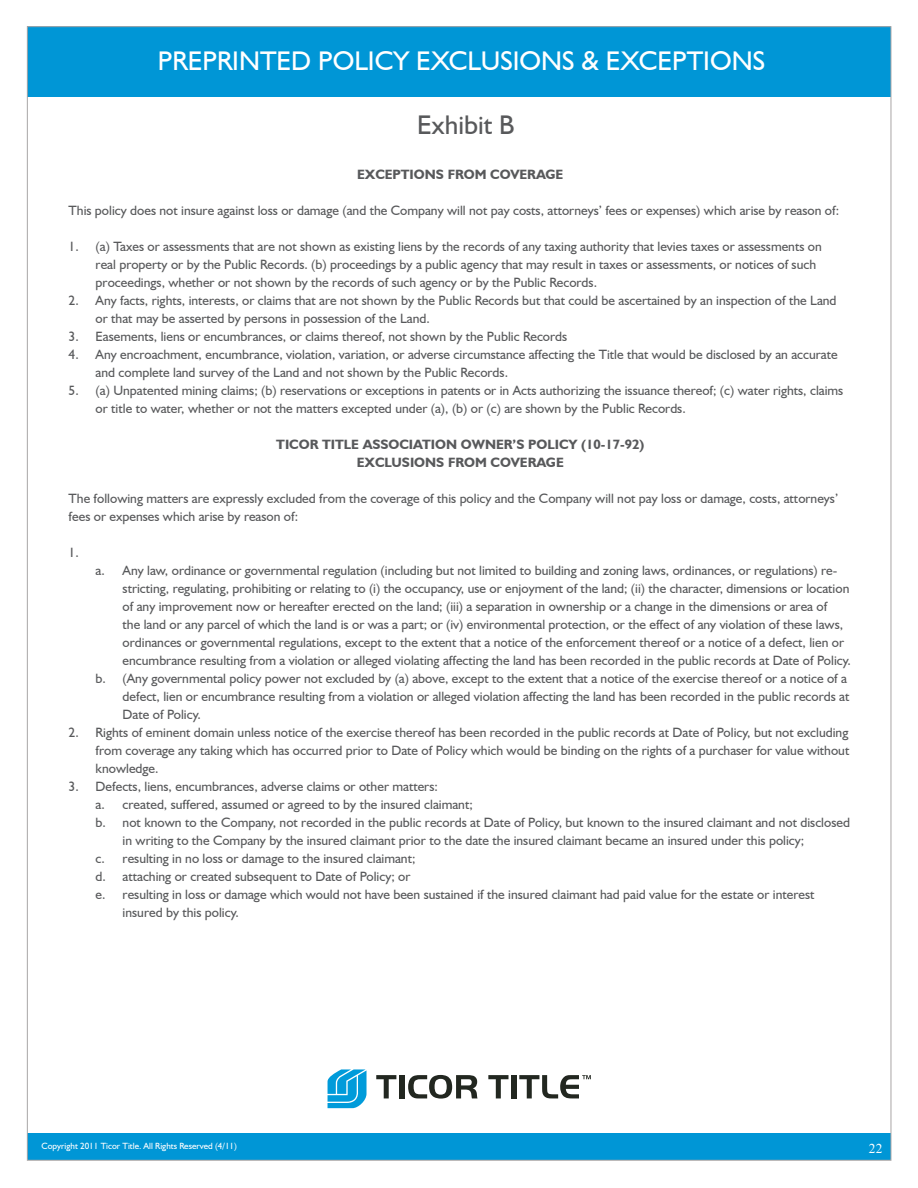
<style>
.page{position:relative;width:918px;height:1188px;background:#fff}
.page>*{position:absolute;margin:0;border:0;box-sizing:border-box;transform-origin:0 0}
.t1{font:27px "Humanist 521 BT";color:#fff}
.t2{font:27px "Humanist 521 BT";color:#58595b}
.t3{font:13.5px/18px "Humanist 521 BT";color:#58595b}
.t4{font:700 13.5px/18px "Humanist 521 BT";color:#58595b;text-align:center}
.t5{font:13.5px "Times New Roman";color:#fff}
.t6{font:9px "Humanist 521 BT";color:#fff}
</style>
<div class="page">
<div style="left:27px;top:27px;width:864px;height:70px;background:#0096d6"></div>
<div style="left:27px;top:1133px;width:864px;height:27px;background:#0096d6"></div>
<svg style="left:328px;top:1069px;width:39px;height:39px"></svg>
<svg style="left:376px;top:1075px;width:20px;height:23px"></svg>
<div style="left:399px;top:1075px;width:5px;height:23px;background:#222720"></div>
<svg style="left:408px;top:1075px;width:70px;height:24px"></svg>
<svg style="left:488px;top:1075px;width:21px;height:23px"></svg>
<div style="left:511px;top:1075px;width:5px;height:23px;background:#222720"></div>
<svg style="left:519px;top:1075px;width:72px;height:23px"></svg>
<h1 class="t1" style="left:158px;top:44px;width:31px">Preprinted</h1>
<h1 class="t1" style="left:318px;top:44px;width:31px">Policy</h1>
<h1 class="t1" style="left:416px;top:44px;width:100px">Exclusions</h1>
<h1 class="t1" style="left:581px;top:44px;width:74px">&amp; Exceptions</h1>
<h1 class="t2" style="left:417px;top:108px;width:99px">Exhibit B</h1>
<p class="t4" style="left:357px;top:165px;width:208px">EXCEPTIONS FROM COVERAGE</p>
<p class="t3" style="left:69px;top:201px;width:772px">This policy does not insure against loss or damage (and the Company will not pay costs, attorneys’ fees or expenses) which arise by reason of:</p>
<p class="t3" style="left:96px;top:237px;width:728px;text-indent:-27px">1. (a) Taxes or assessments that are not shown as existing liens by the records of any taxing authority that levies taxes or assessments on real property or by the Public Records. (b) proceedings by a public agency that may result in taxes or assessments, or notices of such proceedings, whether or not shown by the records of such agency or by the Public Records.</p>
<p class="t3" style="left:96px;top:291px;width:742px;text-indent:-27px">2. Any facts, rights, interests, or claims that are not shown by the Public Records but that could be ascertained by an inspection of the Land or that may be asserted by persons in possession of the Land.</p>
<p class="t3" style="left:69px;top:327px;width:500px">3. Easements, liens or encumbrances, or claims thereof, not shown by the Public Records</p>
<p class="t3" style="left:96px;top:345px;width:744px;text-indent:-27px">4. Any encroachment, encumbrance, violation, variation, or adverse circumstance affecting the Title that would be disclosed by an accurate and complete land survey of the Land and not shown by the Public Records.</p>
<p class="t3" style="left:96px;top:381px;width:749px;text-indent:-27px">5. (a) Unpatented mining claims; (b) reservations or exceptions in patents or in Acts authorizing the issuance thereof; (c) water rights, claims or title to water, whether or not the matters excepted under (a), (b) or (c) are shown by the Public Records.</p>
<p class="t4" style="left:276px;top:435px;width:370px">TICOR TITLE ASSOCIATION OWNER’S POLICY (10-17-92)<br>EXCLUSIONS FROM COVERAGE</p>
<p class="t3" style="left:69px;top:489px;width:771px">The following matters are expressly excluded from the coverage of this policy and the Company will not pay loss or damage, costs, attorneys’ fees or expenses which arise by reason of:</p>
<p class="t3" style="left:69px;top:543px;width:12px">1.</p>
<p class="t3" style="left:96px;top:561px;width:743px">a. Any law, ordinance or governmental regulation (including but not limited to building and zoning laws, ordinances, or regulations) re-</p>
<p class="t3" style="left:123px;top:579px;width:728px">stricting, regulating, prohibiting or relating to (i) the occupancy, use or enjoyment of the land; (ii) the character, dimensions or location</p>
<p class="t3" style="left:123px;top:597px;width:706px">of any improvement now or hereafter erected on the land; (iii) a separation in ownership or a change in the dimensions or area of</p>
<p class="t3" style="left:123px;top:615px;width:722px">the land or any parcel of which the land is or was a part; or (iv) environmental protection, or the effect of any violation of these laws,</p>
<p class="t3" style="left:123px;top:633px;width:723px">ordinances or governmental regulations, except to the extent that a notice of the enforcement thereof or a notice of a defect, lien or</p>
<p class="t3" style="left:123px;top:651px;width:730px">encumbrance resulting from a violation or alleged violating affecting the land has been recorded in the public records at Date of Policy.</p>
<p class="t3" style="left:96px;top:669px;width:753px">b. (Any governmental policy power not excluded by (a) above, except to the extent that a notice of the exercise thereof or a notice of a</p>
<p class="t3" style="left:123px;top:687px;width:728px">defect, lien or encumbrance resulting from a violation or alleged violation affecting the land has been recorded in the public records at</p>
<p class="t3" style="left:123px;top:705px;width:80px">Date of Policy.</p>
<p class="t3" style="left:96px;top:723px;width:755px;text-align:justify;text-indent:-27px">2. Rights of eminent domain unless notice of the exercise thereof has been recorded in the public records at Date of Policy, but not excluding from coverage any taking which has occurred prior to Date of Policy which would be binding on the rights of a purchaser for value without knowledge.</p>
<p class="t3" style="left:69px;top:777px;width:371px">3. Defects, liens, encumbrances, adverse claims or other matters:</p>
<p class="t3" style="left:96px;top:795px;width:379px">a. created, suffered, assumed or agreed to by the insured claimant;</p>
<p class="t3" style="left:96px;top:813px;width:756px">b. not known to the Company, not recorded in the public records at Date of Policy, but known to the insured claimant and not disclosed</p>
<p class="t3" style="left:123px;top:831px;width:683px">in writing to the Company by the insured claimant prior to the date the insured claimant became an insured under this policy;</p>
<p class="t3" style="left:96px;top:849px;width:321px">c. resulting in no loss or damage to the insured claimant;</p>
<p class="t3" style="left:96px;top:867px;width:316px">d. attaching or created subsequent to Date of Policy; or</p>
<p class="t3" style="left:96px;top:885px;width:720px">e. resulting in loss or damage which would not have been sustained if the insured claimant had paid value for the estate or interest</p>
<p class="t3" style="left:123px;top:903px;width:118px">insured by this policy.</p>
<p class="t6" style="left:42px;top:1141px;width:197px">Copyright 2011 Ticor Title. All Rights Reserved (4/11)</p>
<p class="t5" style="left:869px;top:1139px;width:15px">22</p>
</div>
